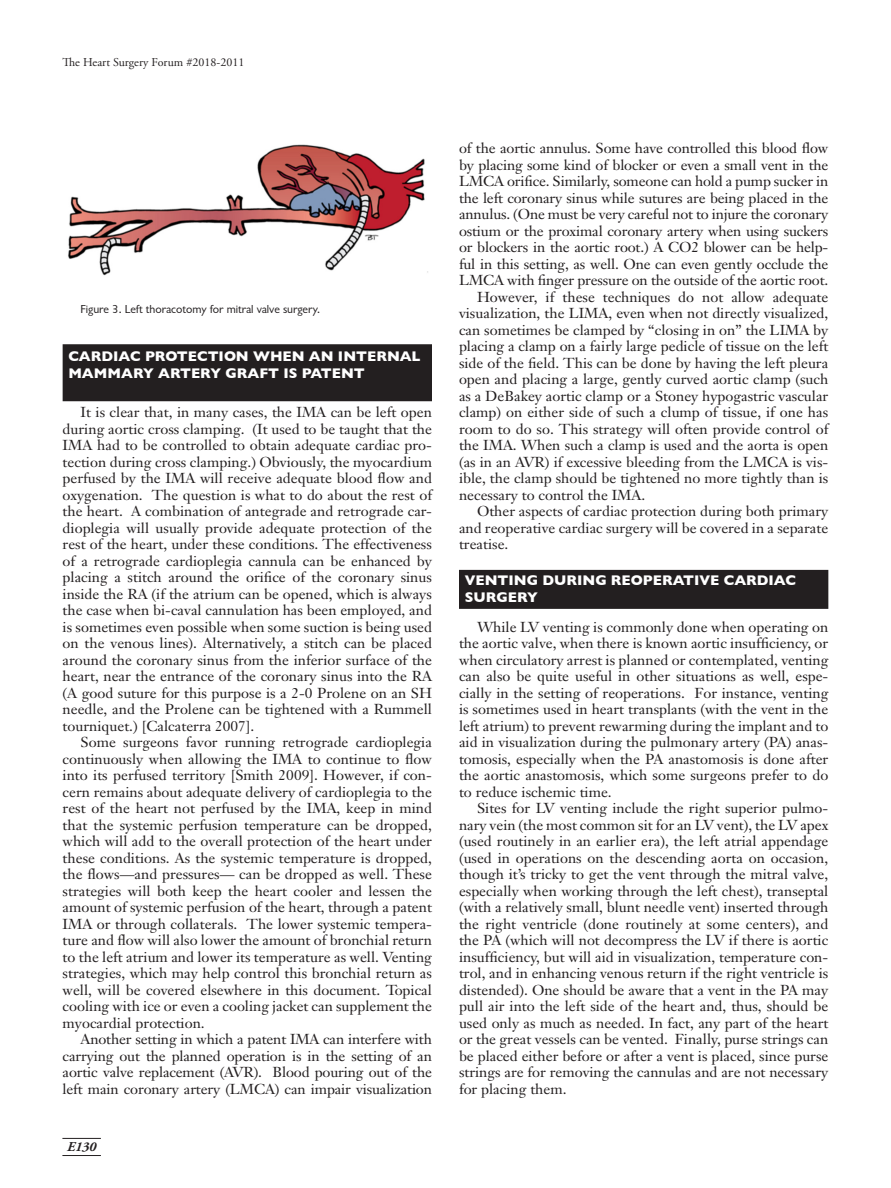
<style>
.page{position:relative;width:891px;height:1188px;background:#fff}
.page>*{position:absolute;margin:0;border:0;box-sizing:border-box;transform-origin:0 0}
.Body_Text{font:14.25px/16.5px "Janson Text";color:#231f20;text-align:justify;scale:1.04 1}
.H1___3_Lines{font:700 14.25px/16.5px "Gill Sans";color:#fff}
.H1___2_Lines{font:700 14.25px/16.5px "Gill Sans";color:#fff}
.t1{font:italic 700 13.5px "Adobe Garamond Pro";color:#231f20}
.Figure_Legend{font:12px "Classical Sans Regular DTC";color:#231f20}
.t2{font:12px "Adobe Garamond Pro";letter-spacing:.005em;color:#231f20}
</style>
<div class="page">
<hr style="left:62px;top:1138px;width:39px;height:1px;background:#231f20">
<hr style="left:62px;top:1155px;width:39px;height:1px;background:#231f20">
<div style="left:63px;top:344px;width:369px;height:57px;background:#231f20"></div>
<div style="left:459px;top:570px;width:369px;height:39px;background:#231f20"></div>
<img style="left:68px;top:144px;width:360px;height:132px">
<p class="t2" style="left:62px;top:55px;width:184px">The Heart Surgery Forum #2018-2011</p>
<p class="Figure_Legend" style="left:80px;top:303px;width:241px">Figure 3. Left thoracotomy for mitral valve surgery.</p>
<p class="H1___3_Lines" style="left:68px;top:348px;width:354px">CARDIAC PROTECTION WHEN AN INTERNAL<br>MAMMARY ARTERY GRAFT IS PATENT</p>
<p class="Body_Text" style="left:63px;top:404px;width:357px;text-indent:18px">It is clear that, in many cases, the IMA can be left open during aortic cross clamping. (It used to be taught that the IMA had to be controlled to obtain adequate cardiac pro&shy;tection during cross clamping.) Obviously, the myocardium perfused by the IMA will receive adequate blood flow and oxygenation. The question is what to do about the rest of the heart. A combination of antegrade and retrograde car&shy;dioplegia will usually provide adequate protection of the rest of the heart, under these conditions. The effectiveness of a retrograde cardioplegia cannula can be enhanced by placing a stitch around the orifice of the coronary sinus inside the RA (if the atrium can be opened, which is always the case when bi-caval cannulation has been employed, and is sometimes even possible when some suction is being used on the venous lines). Alternatively, a stitch can be placed around the coronary sinus from the inferior surface of the heart, near the entrance of the coronary sinus into the RA (A good suture for this purpose is a 2-0 Prolene on an SH needle, and the Prolene can be tightened with a Rummell tourniquet.) [Calcaterra 2007].</p>
<p class="Body_Text" style="left:63px;top:734px;width:357px;text-indent:18px">Some surgeons favor running retrograde cardioplegia continuously when allowing the IMA to continue to flow into its perfused territory [Smith 2009]. However, if con&shy;cern remains about adequate delivery of cardioplegia to the rest of the heart not perfused by the IMA, keep in mind that the systemic perfusion temperature can be dropped, which will add to the overall protection of the heart under these conditions. As the systemic temperature is dropped, the flows—and pressures— can be dropped as well. These strategies will both keep the heart cooler and lessen the amount of systemic perfusion of the heart, through a patent IMA or through collaterals. The lower systemic tempera&shy;ture and flow will also lower the amount of bronchial return to the left atrium and lower its temperature as well. Venting strategies, which may help control this bronchial return as well, will be covered elsewhere in this document. Topical cooling with ice or even a cooling jacket can supplement the myocardial protection.</p>
<p class="Body_Text" style="left:63px;top:1031px;width:357px;text-indent:18px">Another setting in which a patent IMA can interfere with carrying out the planned operation is in the setting of an aortic valve replacement (AVR). Blood pouring out of the left main coronary artery (LMCA) can impair visualization</p>
<p class="t1" style="left:67px;top:1139px;width:31px">E130</p>
<p class="Body_Text" style="left:459px;top:140px;width:357px">of the aortic annulus. Some have controlled this blood flow by placing some kind of blocker or even a small vent in the LMCA orifice. Similarly, someone can hold a pump sucker in the left coronary sinus while sutures are being placed in the annulus. (One must be very careful not to injure the coronary ostium or the proximal coronary artery when using suckers or blockers in the aortic root.) A CO2 blower can be help&shy;ful in this setting, as well. One can even gently occlude the LMCA with finger pressure on the outside of the aortic root.</p>
<p class="Body_Text" style="left:459px;top:288px;width:357px;text-indent:18px">However, if these techniques do not allow adequate visualization, the LIMA, even when not directly visualized, can sometimes be clamped by “closing in on” the LIMA by placing a clamp on a fairly large pedicle of tissue on the left side of the field. This can be done by having the left pleura open and placing a large, gently curved aortic clamp (such as a DeBakey aortic clamp or a Stoney hypogastric vascular clamp) on either side of such a clump of tissue, if one has room to do so. This strategy will often provide control of the IMA. When such a clamp is used and the aorta is open (as in an AVR) if excessive bleeding from the LMCA is vis&shy;ible, the clamp should be tightened no more tightly than is necessary to control the IMA.</p>
<p class="Body_Text" style="left:459px;top:503px;width:357px;text-indent:18px">Other aspects of cardiac protection during both primary and reoperative cardiac surgery will be covered in a separate treatise.</p>
<p class="H1___2_Lines" style="left:465px;top:572px;width:333px">VENTING DURING REOPERATIVE CARDIAC<br>SURGERY</p>
<p class="Body_Text" style="left:459px;top:618px;width:357px;text-indent:18px">While LV venting is commonly done when operating on the aortic valve, when there is known aortic insufficiency, or when circulatory arrest is planned or contemplated, venting can also be quite useful in other situations as well, espe&shy;cially in the setting of reoperations. For instance, venting is sometimes used in heart transplants (with the vent in the left atrium) to prevent rewarming during the implant and to aid in visualization during the pulmonary artery (PA) anas&shy;tomosis, especially when the PA anastomosis is done after the aortic anastomosis, which some surgeons prefer to do to reduce ischemic time.</p>
<p class="Body_Text" style="left:459px;top:800px;width:357px;text-indent:18px">Sites for LV venting include the right superior pulmo&shy;nary vein (the most common sit for an LV vent), the LV apex (used routinely in an earlier era), the left atrial appendage (used in operations on the descending aorta on occasion, though it’s tricky to get the vent through the mitral valve, especially when working through the left chest), transeptal (with a relatively small, blunt needle vent) inserted through the right ventricle (done routinely at some centers), and the PA (which will not decompress the LV if there is aortic insufficiency, but will aid in visualization, temperature con&shy;trol, and in enhancing venous return if the right ventricle is distended). One should be aware that a vent in the PA may pull air into the left side of the heart and, thus, should be used only as much as needed. In fact, any part of the heart or the great vessels can be vented. Finally, purse strings can be placed either before or after a vent is placed, since purse strings are for removing the cannulas and are not necessary for placing them.</p>
</div>
